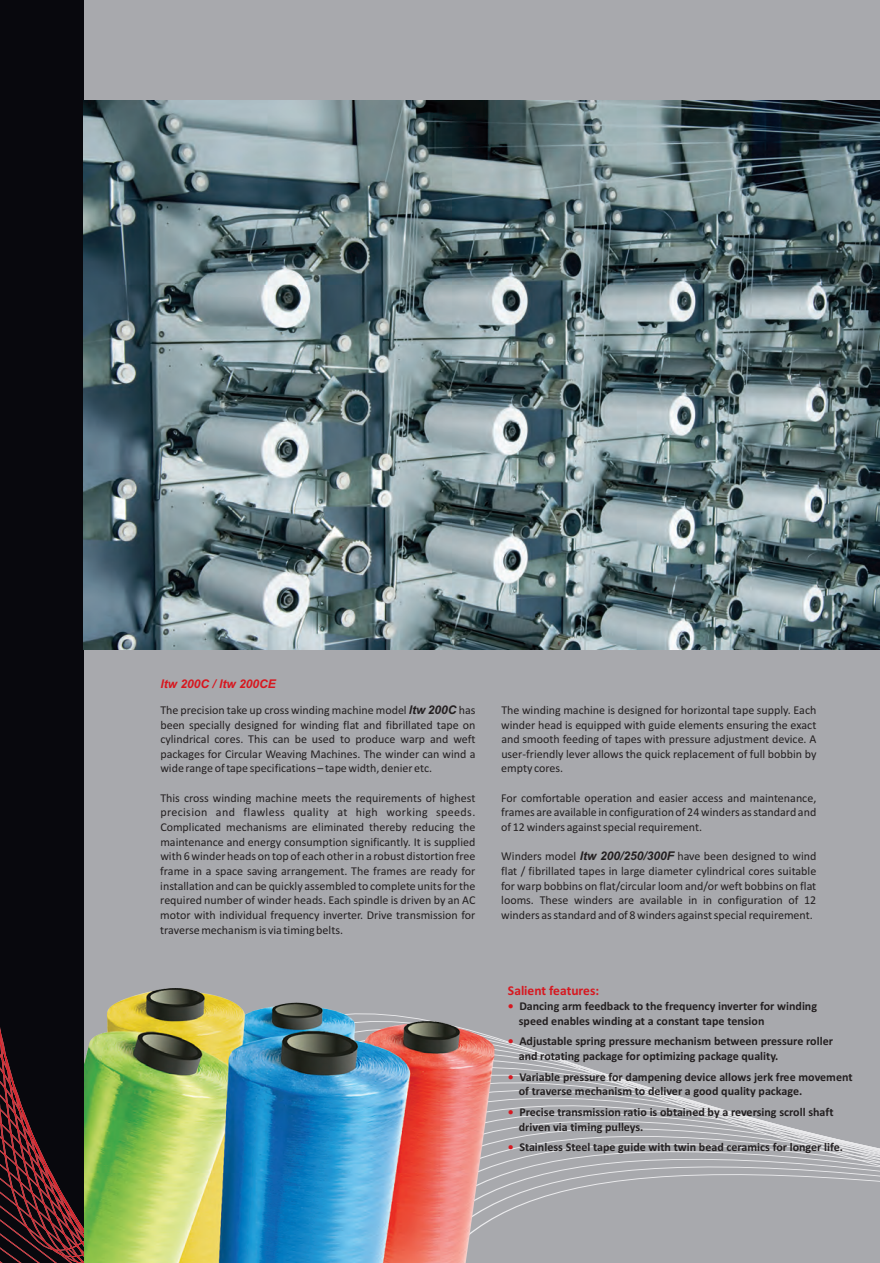
<style>
.page{position:relative;width:880px;height:1263px;background:#fff}
.page>*{position:absolute;margin:0;border:0;box-sizing:border-box;transform-origin:0 0}
.t1{font:700 13.5px "Calibri";color:#d7171f}
.t2{font:12px/14.7px "Calibri";color:#231f20}
.t3{font:700 12px/20.7px "Calibri";color:#231f20}
.t4{font:12px "Calibri";letter-spacing:.03em;color:#231f20}
.t5{font:italic 700 12px "Arial";color:#d7171f}
.t6{font:700 12px "Calibri";color:#d7171f}
.s1{font-family:"Arial";font-weight:700;font-style:italic}
</style>
<div class="page">
<div style="left:74px;top:0;width:806px;height:1263px;background:#a8a9ad"></div>
<svg style="left:494px;top:1037px;width:386px;height:182px"></svg>
<img style="left:84px;top:988px;width:410px;height:275px">
<div style="left:0;top:0;width:84px;height:1263px;background:#08080d"></div>
<svg style="left:0;top:1027px;width:84px;height:236px"></svg>
<img style="left:84px;top:101px;width:796px;height:548px">
<p class="t5" style="left:160px;top:679px;width:117px">ltw 200C / ltw 200CE</p>
<p class="t2" style="left:160px;top:703px;width:317px">The precision take up cross winding machine model <span class="s1">ltw 200C</span> has</p>
<p class="t2" style="left:501px;top:703px;width:316px">The winding machine is designed for horizontal tape supply. Each</p>
<p class="t2" style="left:160px;top:718px;width:316px">been specially designed for winding flat and fibrillated tape on</p>
<p class="t2" style="left:501px;top:718px;width:317px">winder head is equipped with guide elements ensuring the exact</p>
<p class="t2" style="left:160px;top:733px;width:317px">cylindrical cores. This can be used to produce warp and weft</p>
<p class="t2" style="left:501px;top:733px;width:317px">and smooth feeding of tapes with pressure adjustment device. A</p>
<p class="t2" style="left:160px;top:747px;width:317px">packages for Circular Weaving Machines. The winder can wind a</p>
<p class="t2" style="left:501px;top:747px;width:317px">user-friendly lever allows the quick replacement of full bobbin by</p>
<p class="t2" style="left:160px;top:762px;width:273px">wide range of tape specifications – tape width, denier etc.</p>
<p class="t2" style="left:501px;top:762px;width:63px">empty cores.</p>
<p class="t2" style="left:160px;top:791px;width:316px">This cross winding machine meets the requirements of highest</p>
<p class="t2" style="left:501px;top:791px;width:317px">For comfortable operation and easier access and maintenance,</p>
<p class="t4" style="left:160px;top:807px;width:316px">precision and flawless quality at high working speeds.</p>
<p class="t2" style="left:501px;top:806px;width:317px">frames are available in configuration of 24 winders as standard and</p>
<p class="t2" style="left:160px;top:821px;width:317px">Complicated mechanisms are eliminated thereby reducing the</p>
<p class="t2" style="left:501px;top:821px;width:202px">of 12 winders against special requirement.</p>
<p class="t2" style="left:160px;top:835px;width:317px">maintenance and energy consumption significantly. It is supplied with 6 winder heads on top of each other in a robust distortion free</p>
<p class="t2" style="left:501px;top:850px;width:317px">Winders model <span class="s1">ltw 200/250/300F</span> have been designed to wind</p>
<p class="t2" style="left:160px;top:865px;width:317px">frame in a space saving arrangement. The frames are ready for</p>
<p class="t2" style="left:501px;top:865px;width:317px">flat / fibrillated tapes in large diameter cylindrical cores suitable</p>
<p class="t2" style="left:160px;top:879px;width:316px">installation and can be quickly assembled to complete units for the</p>
<p class="t2" style="left:501px;top:879px;width:317px">for warp bobbins on flat/circular loom and/or weft bobbins on flat</p>
<p class="t2" style="left:160px;top:894px;width:317px">required number of winder heads. Each spindle is driven by an AC</p>
<p class="t2" style="left:501px;top:894px;width:317px">looms. These winders are available in in configuration of 12</p>
<p class="t2" style="left:160px;top:909px;width:316px">motor with individual frequency inverter. Drive transmission for</p>
<p class="t2" style="left:501px;top:909px;width:313px">winders as standard and of 8 winders against special requirement.</p>
<p class="t2" style="left:160px;top:923px;width:184px">traverse mechanism is via timing belts.</p>
<p class="t1" style="left:508px;top:985px;width:93px">Salient features:</p>
<p class="t6" style="left:508px;top:1001px;width:7px">•</p>
<p class="t6" style="left:508px;top:1036px;width:7px">•</p>
<p class="t6" style="left:508px;top:1072px;width:7px">•</p>
<p class="t6" style="left:508px;top:1107px;width:7px">•</p>
<p class="t6" style="left:508px;top:1142px;width:7px">•</p>
<p class="t3" style="left:519px;top:997px;width:299px">Dancing arm feedback to the frequency inverter for winding</p>
<p class="t3" style="left:519px;top:1011px;width:316px">speed enables winding at a constant tape tension<br>Adjustable spring pressure mechanism between pressure roller</p>
<p class="t3" style="left:519px;top:1047px;width:335px">and rotating package for optimizing package quality.<br>Variable pressure for dampening device allows jerk free movement</p>
<p class="t3" style="left:519px;top:1082px;width:316px">of traverse mechanism to deliver a good quality package.<br>Precise transmission ratio is obtained by a reversing scroll shaft</p>
<p class="t3" style="left:519px;top:1117px;width:326px">driven via timing pulleys.<br>Stainless Steel tape guide with twin bead ceramics for longer life.</p>
</div>
